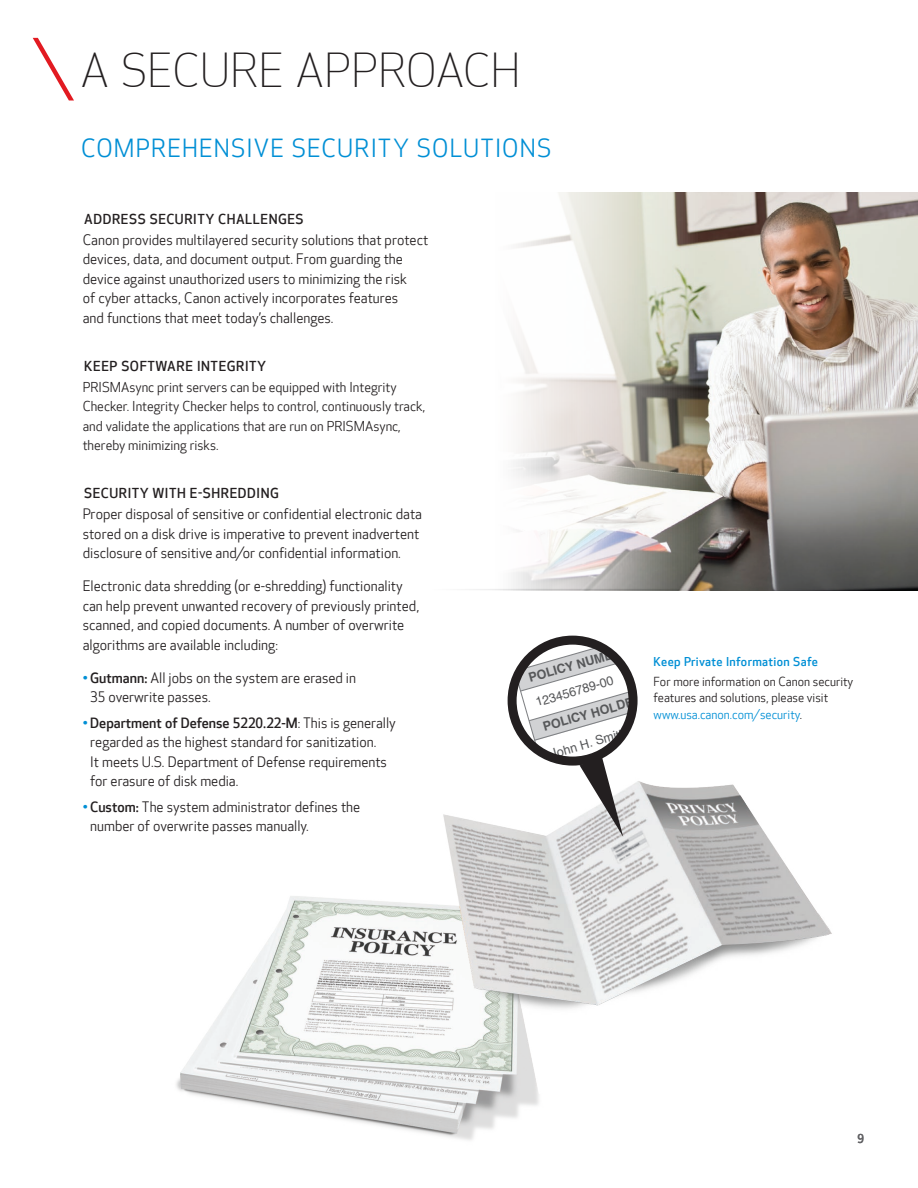
<style>
.page{position:relative;width:918px;height:1188px;background:#fff}
.page>*{position:absolute;margin:0;border:0;box-sizing:border-box;transform-origin:0 0}
.t1{font:300 45px "Optic Sans 101";letter-spacing:.025em;color:#231f20}
.t2{font:24px "Optic Sans 201";letter-spacing:.05em;color:#008fd5}
.t3{font:13.8px/19.5px "Optic Sans 201";color:#231f20}
.t4{font:500 13.8px "Optic Sans 301";color:#231f20}
.t5{font:500 13.5px "Optic Sans 301";letter-spacing:.04em;color:#231f20}
.t6{font:13.2px/19.5px "Optic Sans 201";color:#231f20}
.t7{font:700 12.75px "Helvetica";color:#57585a}
.t8{font:12.75px "Helvetica";color:#57585a}
.t9{font:12px/16.5px "Optic Sans 201";color:#231f20}
.t10{font:500 12px "Optic Sans 301";letter-spacing:.03em;color:#008fd5}
.t11{font:500 12px "Optic Sans 301";color:#636366}
.s1{color:#008fd5}
.s2{font-family:"Optic Sans 301";font-weight:500}
.s3{font-family:"Optic Sans 201";font-weight:400;color:#008fd5}
.s4{font-family:"Optic Sans 201";font-weight:400}
</style>
<div class="page">
<img style="left:469px;top:193px;width:449px;height:397px">
<svg style="left:33px;top:38px;width:41px;height:62px"></svg>
<img style="left:176px;top:896px;width:363px;height:244px">
<img style="left:375px;top:781px;width:457px;height:242px">
<svg style="left:514px;top:642px;width:119px;height:195px"></svg>
<div style="left:508px;top:636px;width:130px;height:130px;border:9px solid #231f20;border-radius:50%"></div>
<h1 class="t1" style="left:81px;top:46px;width:440px">A SECURE APPROACH</h1>
<h2 class="t2" style="left:81px;top:135px;width:472px">COMPREHENSIVE SECURITY SOLUTIONS</h2>
<p class="t5" style="left:84px;top:211px;width:221px">ADDRESS SECURITY CHALLENGES</p>
<p class="t3" style="left:83px;top:231px;width:347px">Canon provides multilayered security solutions that protect devices , data , and document output. From guarding the device against unauthorized users to minimizing the risk<br>of cyber attacks , Canon actively incorporates features<br>and functions that meet today’s challenges.</p>
<p class="t5" style="left:84px;top:358px;width:184px">KEEP SOFTWARE INTEGRITY</p>
<p class="t6" style="left:83px;top:378px;width:344px">PRISMAsync print servers can be equipped with Integrity Checker. Integrity Checker helps to control, continuously track, and validate the applications that are run on PRISMAsync, thereby minimizing risks.</p>
<p class="t5" style="left:84px;top:486px;width:196px">SECURITY WITH E-SHREDDING</p>
<p class="t3" style="left:83px;top:505px;width:341px">Proper disposal of sensitive or confidential electronic data stored on a disk drive is imperative to prevent inadvertent disclosure of sensitive and/or confidential information.</p>
<p class="t3" style="left:83px;top:577px;width:338px">Electronic data shredding (or e-shredding) functionality can help prevent unwanted recovery of previously printed , scanned , and copied documents. A number of overwrite algorithms are available including:</p>
<p class="t3" style="left:90px;top:669px;width:267px;text-indent:-8px"><span class="s1">•</span> <span class="s2">Gutmann:</span> All jobs on the system are erased in<br>35 overwrite passes.</p>
<p class="t4" style="left:83px;top:715px;width:315px"><span class="s3">•</span> Department of Defense 5220.22-M<span class="s4">: This is generally</span></p>
<p class="t3" style="left:90px;top:733px;width:298px">regarded as the highest standard for sanitization.<br>It meets U.S. Department of Defense requirements for erasure of disk media.</p>
<p class="t3" style="left:90px;top:798px;width:272px;text-indent:-8px"><span class="s1">•</span> <span class="s2">Custom:</span> The system administrator defines the number of overwrite passes manually.</p>
<p class="t7" style="left:526px;top:668px;width:106px;rotate:-16deg">POLICY NUMBER</p>
<p class="t10" style="left:654px;top:655px;width:166px">Keep Private Information Safe</p>
<p class="t9" style="left:654px;top:673px;width:201px">For more information on Canon security features and solutions , please visit <span class="s1">www.usa.canon.com/security</span>.</p>
<p class="t8" style="left:533px;top:693px;width:82px;rotate:-16deg">123456789-00</p>
<p class="t8" style="left:548px;top:745px;width:80px;rotate:-16deg">John H. Smith</p>
<p class="t7" style="left:540px;top:717px;width:156px;rotate:-16deg">POLICY HOLDER’S NAME</p>
<p class="t11" style="left:857px;top:1132px;width:8px">9</p>
</div>
